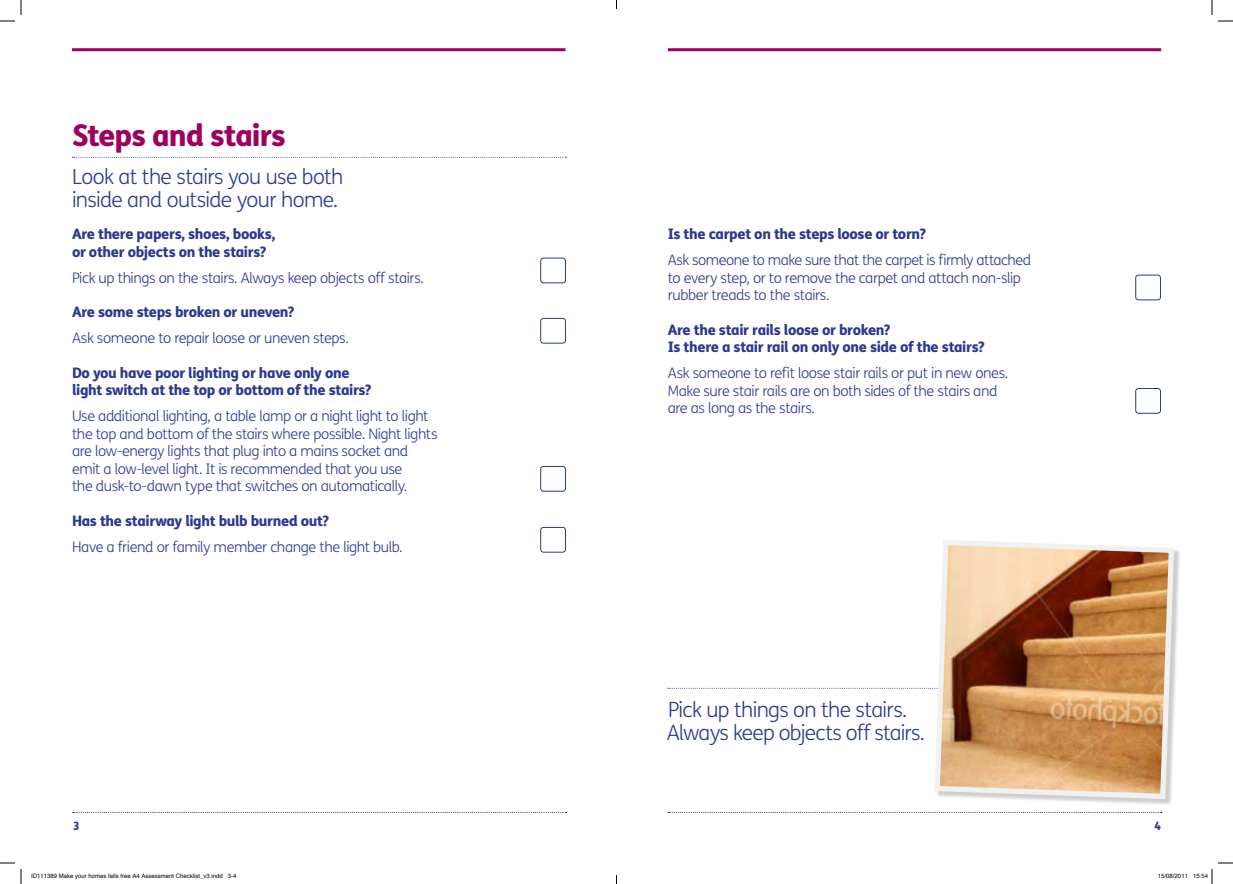
<style>
.page{position:relative;width:1233px;height:884px;background:#fff}
.page>*{position:absolute;margin:0;border:0;box-sizing:border-box;transform-origin:0 0}
.t1{font:800 30px "FS Me";letter-spacing:-.03em;color:#9e005e}
.t2{font:300 21px/23px "FS Me";letter-spacing:-.03em;color:#2b3990}
.t3{font:300 14.5px/17.5px "FS Me";letter-spacing:-.03em;color:#2b3990}
.t4{font:800 14.5px/17.5px "FS Me";letter-spacing:-.025em;color:#2b3990}
.t5{font:800 11.5px "FS Me";color:#2b3990}
.t6{font:6px "Helvetica";color:#000}
</style>
<div class="page">
<svg style="left:73px;top:812px;width:493px;height:1px"></svg>
<svg style="left:668px;top:812px;width:493px;height:1px"></svg>
<svg style="left:73px;top:157px;width:493px;height:1px"></svg>
<hr style="left:72px;top:48px;width:493px;height:3px;background:#9e005e">
<hr style="left:668px;top:48px;width:493px;height:3px;background:#9e005e">
<div style="left:1135px;top:388px;width:25px;height:26px;border:1px solid #2b3990;border-radius:3px"></div>
<div style="left:1135px;top:275px;width:25px;height:25px;border:1px solid #2b3990;border-radius:3px"></div>
<div style="left:540px;top:527px;width:26px;height:25px;border:1px solid #2b3990;border-radius:3px"></div>
<div style="left:540px;top:466px;width:26px;height:26px;border:1px solid #2b3990;border-radius:3px"></div>
<div style="left:540px;top:318px;width:26px;height:25px;border:1px solid #2b3990;border-radius:3px"></div>
<div style="left:540px;top:258px;width:26px;height:25px;border:1px solid #2b3990;border-radius:3px"></div>
<svg style="left:668px;top:688px;width:263px;height:1px"></svg>
<div style="left:935px;top:541px;width:246px;height:265px;background:#000;opacity:.2"></div>
<svg style="left:931px;top:540px;width:245px;height:262px;background:#c89a72"></svg>
<svg style="left:1218px;top:20px;width:15px;height:2px"></svg>
<svg style="left:1218px;top:862px;width:15px;height:2px"></svg>
<svg style="left:0;top:0;width:22px;height:22px"></svg>
<svg style="left:0;top:862px;width:22px;height:22px"></svg>
<svg style="left:1211px;top:0;width:1px;height:15px"></svg>
<svg style="left:1211px;top:869px;width:1px;height:15px"></svg>
<h1 class="t1" style="left:72px;top:111px;width:215px">Steps and stairs</h1>
<h2 class="t2" style="left:72px;top:165px;width:273px">Look at the stairs you use both inside and outside your home.</h2>
<p class="t4" style="left:72px;top:224px;width:205px">Are there papers, shoes, books, or other objects on the stairs?</p>
<p class="t3" style="left:72px;top:268px;width:353px">Pick up things on the stairs. Always keep objects off stairs.</p>
<p class="t4" style="left:72px;top:302px;width:224px">Are some steps broken or uneven?</p>
<p class="t3" style="left:72px;top:329px;width:278px">Ask someone to repair loose or uneven steps.</p>
<p class="t4" style="left:72px;top:363px;width:301px">Do you have poor lighting or have only one light switch at the top or bottom of the stairs?</p>
<p class="t3" style="left:72px;top:407px;width:367px">Use additional lighting, a table lamp or a night light to light the top and bottom of the stairs where possible. Night lights are low-energy lights that plug into a mains socket and emit a low-level light. It is recommended that you use<br>the dusk-to-dawn type that switches on automatically.</p>
<p class="t4" style="left:72px;top:511px;width:258px">Has the stairway light bulb burned out?</p>
<p class="t3" style="left:72px;top:537px;width:332px">Have a friend or family member change the light bulb.</p>
<p class="t4" style="left:668px;top:224px;width:260px">Is the carpet on the steps loose or torn?</p>
<p class="t3" style="left:668px;top:251px;width:365px">Ask someone to make sure that the carpet is firmly attached to every step, or to remove the carpet and attach non-slip rubber treads to the stairs.</p>
<p class="t4" style="left:668px;top:320px;width:318px">Are the stair rails loose or broken?<br>Is there a stair rail on only one side of the stairs?</p>
<p class="t3" style="left:668px;top:364px;width:342px">Ask someone to refit loose stair rails or put in new ones.<br>Make sure stair rails are on both sides of the stairs and are as long as the stairs.</p>
<h2 class="t2" style="left:667px;top:698px;width:259px">Pick up things on the stairs.<br>Always keep objects off stairs.</h2>
<p class="t5" style="left:73px;top:817px;width:8px">3</p>
<p class="t5" style="left:1154px;top:817px;width:8px">4</p>
<p class="t6" style="left:31px;top:871px;width:207px">ID111389 Make your homes falls free A4 Assessment Checklist_v3.indd 3-4</p>
<p class="t6" style="left:1158px;top:871px;width:52px">15/08/2011 15:54</p>
</div>
